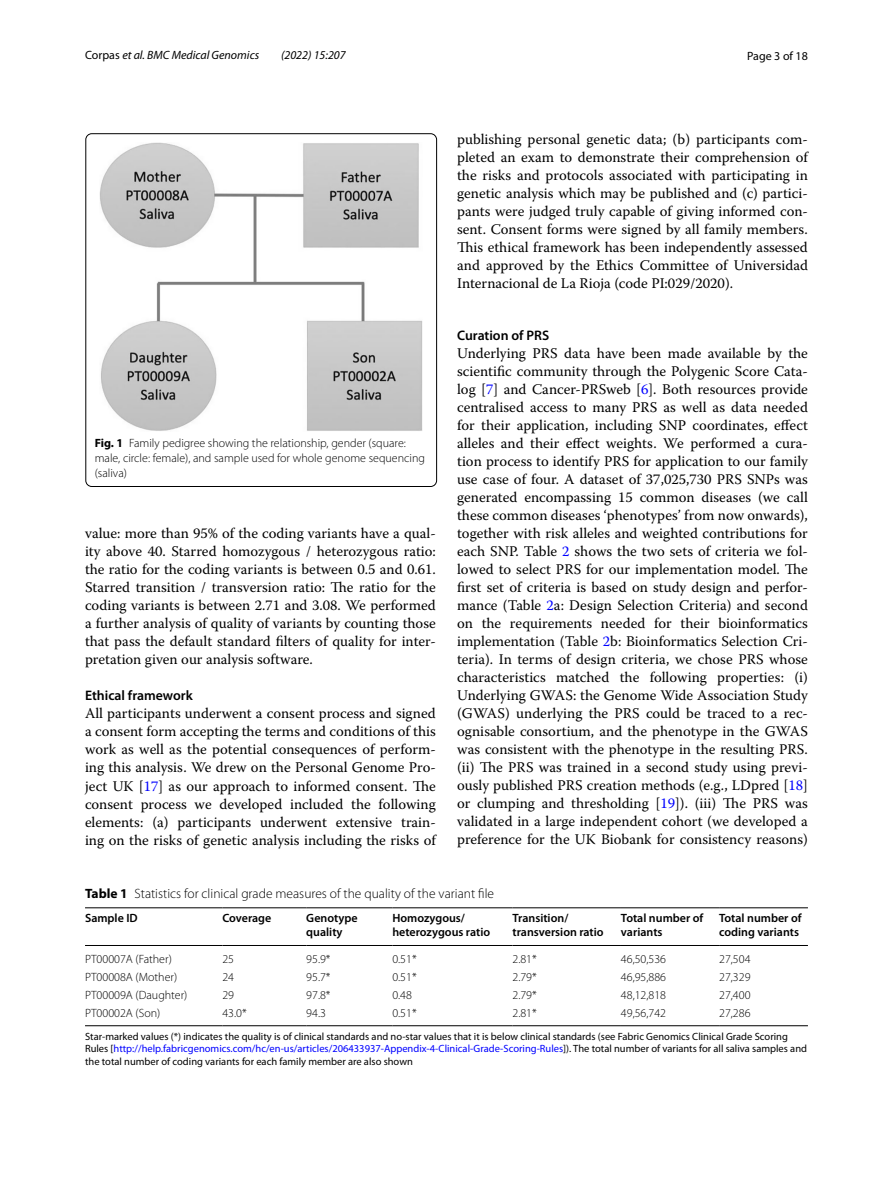
<style>
.page{position:relative;width:893px;height:1187px;background:#fff}
.page>*{position:absolute;margin:0;border:0;box-sizing:border-box;transform-origin:0 0}
.t1{font:14.7px/18px "Warnock Pro";color:#000;text-align:justify}
.t2{font:600 13.8px "Myriad Pro";color:#000}
.t3{font:300 13.5px "Myriad Pro";color:#000}
.t4{font:300 12px/15px "Myriad Pro";color:#000}
.t5{font:600 12px/13.5px "Myriad Pro";color:#000}
.t6{font:italic 12px "Myriad Pro";color:#000}
.t7{font:12px "Myriad Pro";color:#000}
.t8{font:10.5px/12.8px "Myriad Pro";color:#000}
.s1{font-style:normal}
.s2{font-weight:700}
.s3{color:#00f}
</style>
<div class="page">
<img style="left:100px;top:143px;width:323px;height:288px">
<div style="left:86px;top:133px;width:351px;height:353px;border:1px solid #000;border-radius:6px"></div>
<hr style="left:85px;top:907px;width:137px;height:1px;background:#000">
<hr style="left:85px;top:945px;width:137px;height:1px;background:#000">
<hr style="left:222px;top:907px;width:84px;height:1px;background:#000">
<hr style="left:222px;top:945px;width:84px;height:1px;background:#000">
<hr style="left:306px;top:907px;width:86px;height:1px;background:#000">
<hr style="left:306px;top:945px;width:86px;height:1px;background:#000">
<hr style="left:392px;top:907px;width:120px;height:1px;background:#000">
<hr style="left:392px;top:945px;width:120px;height:1px;background:#000">
<hr style="left:512px;top:907px;width:109px;height:1px;background:#000">
<hr style="left:512px;top:945px;width:109px;height:1px;background:#000">
<hr style="left:621px;top:907px;width:98px;height:1px;background:#000">
<hr style="left:621px;top:945px;width:98px;height:1px;background:#000">
<hr style="left:719px;top:907px;width:89px;height:1px;background:#000">
<hr style="left:719px;top:945px;width:89px;height:1px;background:#000">
<hr style="left:85px;top:1025px;width:137px;height:1px;background:#000">
<hr style="left:222px;top:1025px;width:84px;height:1px;background:#000">
<hr style="left:306px;top:1025px;width:86px;height:1px;background:#000">
<hr style="left:392px;top:1025px;width:120px;height:1px;background:#000">
<hr style="left:512px;top:1025px;width:109px;height:1px;background:#000">
<hr style="left:621px;top:1025px;width:98px;height:1px;background:#000">
<hr style="left:719px;top:1025px;width:89px;height:1px;background:#000">
<p class="t6" style="left:85px;top:48px;width:176px"><span class="s1">Corpas</span> et al. BMC Medical Genomics</p>
<p class="t6" style="left:281px;top:48px;width:66px">(2022) 15:207</p>
<p class="t7" style="left:747px;top:48px;width:62px">Page 3 of 18</p>
<p class="t4" style="left:95px;top:435px;width:332px"><span class="s2">Fig. 1</span> Family pedigree showing the relationship, gender (square: male, circle: female), and sample used for whole genome sequencing (saliva)</p>
<p class="t1" style="left:85px;top:524px;width:352px">value: more than 95% of the coding variants have a qual&shy;ity above 40. Starred homozygous / heterozygous ratio: the ratio for the coding variants is between 0.5 and 0.61.<br>Starred transition / transversion ratio: The ratio for the coding variants is between 2.71 and 3.08. We performed a further analysis of quality of variants by counting those that pass the default standard filters of quality for inter&shy;pretation given our analysis software.</p>
<p class="t2" style="left:85px;top:687px;width:109px">Ethical framework</p>
<p class="t1" style="left:85px;top:704px;width:352px">All participants underwent a consent process and signed a consent form accepting the terms and conditions of this work as well as the potential consequences of perform&shy;ing this analysis. We drew on the Personal Genome Pro&shy;ject UK [<span class="s3">17</span>] as our approach to informed consent. The consent process we developed included the following elements: (a) participants underwent extensive train&shy;ing on the risks of genetic analysis including the risks of</p>
<p class="t1" style="left:457px;top:130px;width:352px">publishing personal genetic data; (b) participants com&shy;pleted an exam to demonstrate their comprehension of the risks and protocols associated with participating in genetic analysis which may be published and (c) partici&shy;pants were judged truly capable of giving informed con&shy;sent. Consent forms were signed by all family members.<br>This ethical framework has been independently assessed and approved by the Ethics Committee of Universidad Internacional de La Rioja (code PI:029/2020).</p>
<p class="t2" style="left:457px;top:326px;width:94px">Curation of PRS</p>
<p class="t1" style="left:457px;top:343px;width:352px">Underlying PRS data have been made available by the scientific community through the Polygenic Score Cata&shy;log [<span class="s3">7</span>] and Cancer-PRSweb [<span class="s3">6</span>]. Both resources provide centralised access to many PRS as well as data needed for their application, including SNP coordinates, effect alleles and their effect weights. We performed a cura&shy;tion process to identify PRS for application to our family use case of four. A dataset of 37,025,730 PRS SNPs was generated encompassing 15 common diseases (we call these common diseases ‘phenotypes’ from now onwards), together with risk alleles and weighted contributions for each SNP. Table <span class="s3">2</span> shows the two sets of criteria we fol&shy;lowed to select PRS for our implementation model. The first set of criteria is based on study design and perfor&shy;mance (Table <span class="s3">2</span>a: Design Selection Criteria) and second on the requirements needed for their bioinformatics implementation (Table <span class="s3">2</span>b: Bioinformatics Selection Cri&shy;teria). In terms of design criteria, we chose PRS whose characteristics matched the following properties: (i)<br>Underlying GWAS: the Genome Wide Association Study (GWAS) underlying the PRS could be traced to a rec&shy;ognisable consortium, and the phenotype in the GWAS was consistent with the phenotype in the resulting PRS. (ii) The PRS was trained in a second study using previ&shy;ously published PRS creation methods (e.g., LDpred [<span class="s3">18</span>] or clumping and thresholding [<span class="s3">19</span>]). (iii) The PRS was validated in a large independent cohort (we developed a preference for the UK Biobank for consistency reasons)</p>
<p class="t3" style="left:85px;top:885px;width:411px"><span class="s2">Table 1</span> Statistics for clinical grade measures of the quality of the variant file</p>
<p class="t5" style="left:85px;top:911px;width:54px">Sample ID</p>
<p class="t5" style="left:222px;top:911px;width:50px">Coverage</p>
<p class="t5" style="left:306px;top:911px;width:53px">Genotype quality</p>
<p class="t5" style="left:392px;top:911px;width:99px">Homozygous/ heterozygous ratio</p>
<p class="t5" style="left:512px;top:911px;width:93px">Transition/ transversion ratio</p>
<p class="t5" style="left:621px;top:911px;width:84px">Total number of variants</p>
<p class="t5" style="left:719px;top:911px;width:84px">Total number of coding variants</p>
<p class="t4" style="left:85px;top:951px;width:88px">PT00007A (Father)</p>
<p class="t4" style="left:222px;top:951px;width:13px">25</p>
<p class="t4" style="left:306px;top:951px;width:26px">95.9*</p>
<p class="t4" style="left:392px;top:951px;width:26px">0.51*</p>
<p class="t4" style="left:512px;top:951px;width:26px">2.81*</p>
<p class="t4" style="left:621px;top:951px;width:47px">46,50,536</p>
<p class="t4" style="left:719px;top:951px;width:33px">27,504</p>
<p class="t4" style="left:85px;top:969px;width:94px">PT00008A (Mother)</p>
<p class="t4" style="left:222px;top:969px;width:13px">24</p>
<p class="t4" style="left:306px;top:969px;width:26px">95.7*</p>
<p class="t4" style="left:392px;top:969px;width:26px">0.51*</p>
<p class="t4" style="left:512px;top:969px;width:26px">2.79*</p>
<p class="t4" style="left:621px;top:969px;width:47px">46,95,886</p>
<p class="t4" style="left:719px;top:969px;width:33px">27,329</p>
<p class="t4" style="left:85px;top:987px;width:104px">PT00009A (Daughter)</p>
<p class="t4" style="left:222px;top:987px;width:13px">29</p>
<p class="t4" style="left:306px;top:987px;width:26px">97.8*</p>
<p class="t4" style="left:392px;top:987px;width:21px">0.48</p>
<p class="t4" style="left:512px;top:987px;width:26px">2.79*</p>
<p class="t4" style="left:621px;top:987px;width:47px">48,12,818</p>
<p class="t4" style="left:719px;top:987px;width:33px">27,400</p>
<p class="t4" style="left:85px;top:1005px;width:77px">PT00002A (Son)</p>
<p class="t4" style="left:222px;top:1005px;width:26px">43.0*</p>
<p class="t4" style="left:306px;top:1005px;width:21px">94.3</p>
<p class="t4" style="left:392px;top:1005px;width:26px">0.51*</p>
<p class="t4" style="left:512px;top:1005px;width:26px">2.81*</p>
<p class="t4" style="left:621px;top:1005px;width:47px">49,56,742</p>
<p class="t4" style="left:719px;top:1005px;width:33px">27,286</p>
<p class="t8" style="left:85px;top:1029px;width:724px">Star-marked values (*) indicates the quality is of clinical standards and no-star values that it is below clinical standards (see Fabric Genomics Clinical Grade Scoring<br>Rules [<span class="s3">http://help.fabricgenomics.com/hc/en-us/articles/206433937-Appendix-4-Clinical-Grade-Scoring-Rules</span>]). The total number of variants for all saliva samples and the total number of coding variants for each family member are also shown</p>
</div>
